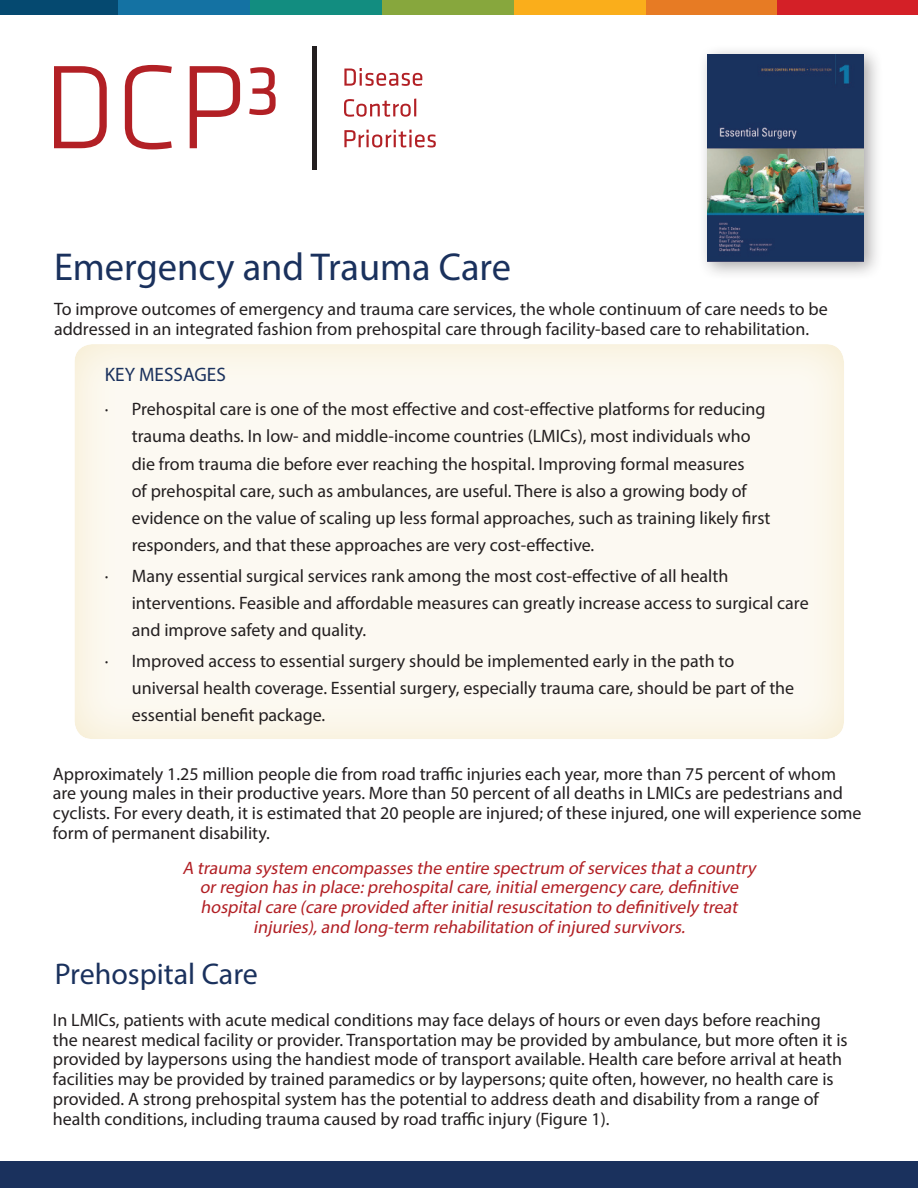
<style>
.page{position:relative;width:918px;height:1188px;background:#fff}
.page>*{position:absolute;margin:0;border:0;box-sizing:border-box;transform-origin:0 0}
.book_ttl{font:39px "Myriad Pro";color:#1a315d}
.t1{font:30px "Myriad Pro";color:#1a315d}
.book_ttl-2{font:19.5px "Myriad Pro";color:#1a315d}
.t2{font:18px/19.8px "Myriad Pro";color:#231f20}
.t3{font:italic 18px/19.8px "Myriad Pro";color:#b22025;text-align:center}
</style>
<div class="page">
<div style="left:0;top:0;width:119px;height:15px;background:#054970"></div>
<div style="left:118px;top:0;width:133px;height:15px;background:#1472a3"></div>
<div style="left:250px;top:0;width:133px;height:15px;background:#128d80"></div>
<div style="left:382px;top:0;width:133px;height:15px;background:#87a73d"></div>
<div style="left:514px;top:0;width:132px;height:15px;background:#faae1b"></div>
<div style="left:646px;top:0;width:132px;height:15px;background:#e77b24"></div>
<div style="left:778px;top:0;width:140px;height:15px;background:#d42027"></div>
<div style="left:74px;top:337px;width:771px;height:402px;background:#fff;opacity:.75"></div>
<div style="left:698px;top:44px;width:185px;height:237px;background:#231f20;opacity:.38"></div>
<img style="left:708px;top:54px;width:156px;height:207px">
<svg style="left:54px;top:66px;width:53px;height:82px"></svg>
<svg style="left:125px;top:65px;width:47px;height:84px"></svg>
<svg style="left:190px;top:66px;width:50px;height:82px"></svg>
<svg style="left:249px;top:67px;width:27px;height:48px"></svg>
<div style="left:312px;top:46px;width:5px;height:124px;background:#231f20"></div>
<svg style="left:344px;top:68px;width:78px;height:18px"></svg>
<svg style="left:344px;top:99px;width:72px;height:18px"></svg>
<svg style="left:344px;top:130px;width:92px;height:18px"></svg>
<div style="left:0;top:1161px;width:918px;height:27px;background:#1a315d"></div>
<p class="book_ttl" style="left:54px;top:243px;width:458px">Emergency and Trauma Care</p>
<p class="t2" style="left:54px;top:299px;width:775px">To improve outcomes of emergency and trauma care services, the whole continuum of care needs to be addressed in an integrated fashion from prehospital care through facility-based care to rehabilitation.</p>
<p class="book_ttl-2" style="left:105px;top:363px;width:123px">KEY MESSAGES</p>
<p class="t2" style="left:132px;top:395px;width:640px;line-height:27.2px;text-indent:-27px">· Prehospital care is one of the most effective and cost-effective platforms for reducing trauma deaths. In low- and middle-income countries (LMICs), most individuals who die from trauma die before ever reaching the hospital. Improving formal measures<br>of prehospital care, such as ambulances, are useful. There is also a growing body of evidence on the value of scaling up less formal approaches, such as training likely first responders, and that these approaches are very cost-effective.</p>
<p class="t2" style="left:132px;top:562px;width:678px;line-height:27.2px;text-indent:-27px">· Many essential surgical services rank among the most cost-effective of all health interventions. Feasible and affordable measures can greatly increase access to surgical care and improve safety and quality.</p>
<p class="t2" style="left:132px;top:647px;width:664px;line-height:27.2px;text-indent:-27px">· Improved access to essential surgery should be implemented early in the path to universal health coverage. Essential surgery, especially trauma care, should be part of the essential benefit package.</p>
<p class="t2" style="left:53px;top:763px;width:810px">Approximately 1.25 million people die from road traffic injuries each year, more than 75 percent of whom are young males in their productive years. More than 50 percent of all deaths in LMICs are pedestrians and cyclists. For every death, it is estimated that 20 people are injured; of these injured, one will experience some form of permanent disability.</p>
<p class="t3" style="left:182px;top:857px;width:579px">A trauma system encompasses the entire spectrum of services thata country orregion has in place:prehospitalcare,initialemergency care,definitive</p>
<p class="t3" style="left:201px;top:897px;width:542px">hospitalcare (care provided afterinitialresuscitation to definitively treat</p>
<p class="t3" style="left:253px;top:917px;width:437px">injuries),and long-term rehabilitation of injured survivors.</p>
<p class="t1" style="left:55px;top:955px;width:205px">Prehospital Care</p>
<p class="t2" style="left:53px;top:1010px;width:796px">In LMICs, patients with acute medical conditions may face delays of hours or even days before reaching the nearest medical facility or provider. Transportation may be provided by ambulance, but more often it is provided by laypersons using the handiest mode of transport available. Health care before arrival at heath facilities may be provided by trained paramedics or by laypersons; quite often, however, no health care is provided. A strong prehospital system has the potential to address death and disability from a range of health conditions, including trauma caused by road traffic injury (Figure 1).</p>
</div>
